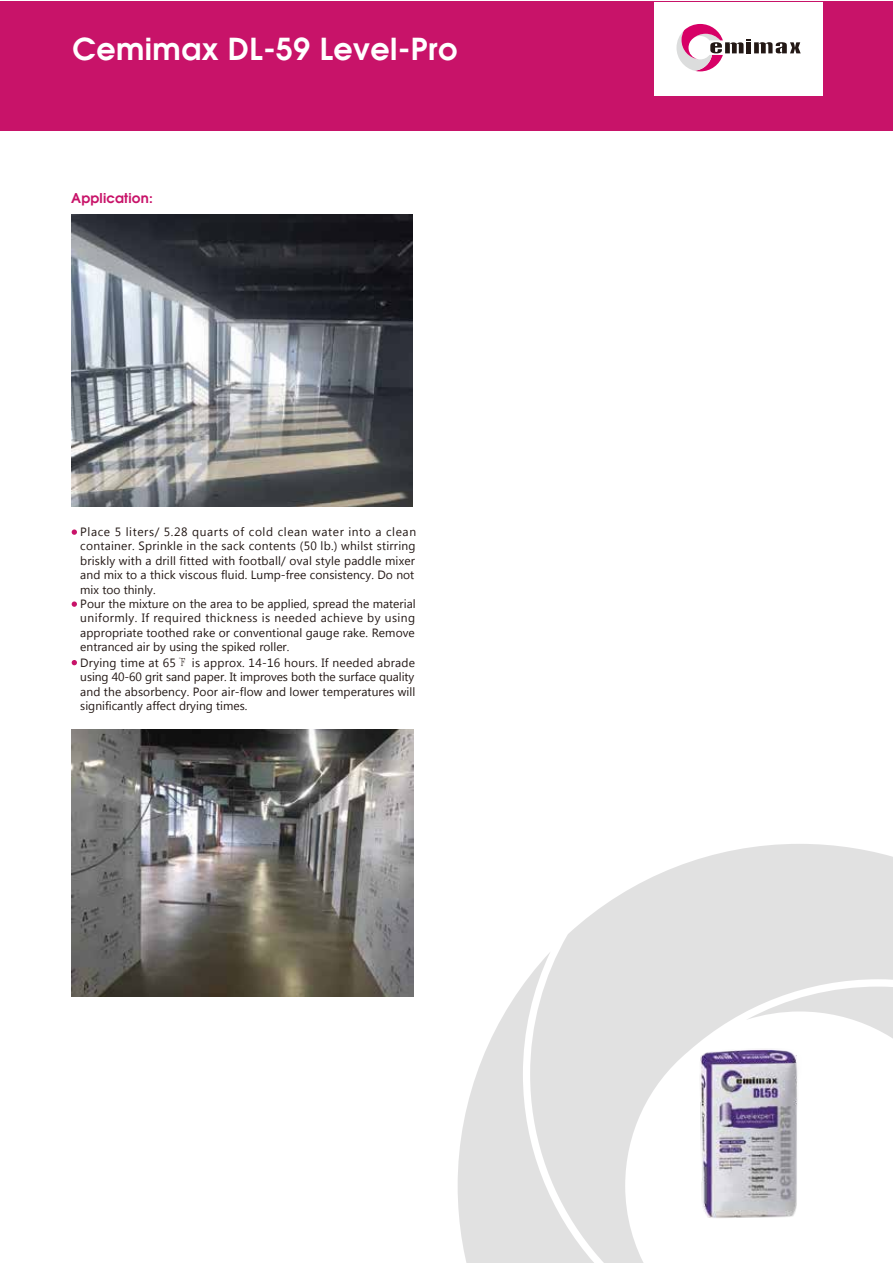
<style>
.page{position:relative;width:893px;height:1263px;background:#fff}
.page>*{position:absolute;margin:0;border:0;box-sizing:border-box;transform-origin:0 0}
.t1{font:600 30.15px "Avant Garde";letter-spacing:.015em;color:#fff}
.t2{font:600 13.5px "Avant Garde";letter-spacing:.015em;color:#c81369}
.t3{font:12px/14.4px "Segoe UI";letter-spacing:.005em;color:#231815}
.s1{font-family:"Adobe Song Std";font-weight:300}
</style>
<div class="page">
<div style="left:0;top:2px;width:893px;height:129px;background:#c81369"></div>
<svg style="left:458px;top:976px;width:72px;height:287px;fill:#e1e1e1"></svg>
<svg style="left:530px;top:844px;width:363px;height:419px;fill:#e1e1e1"></svg>
<div style="left:654px;top:2px;width:169px;height:93px;background:#fff"></div>
<svg style="left:676px;top:24px;width:125px;height:47px"></svg>
<img style="left:692px;top:1040px;width:113px;height:187px">
<svg style="left:72px;top:529px;width:5px;height:6px"></svg>
<svg style="left:72px;top:601px;width:5px;height:6px"></svg>
<svg style="left:72px;top:660px;width:5px;height:5px"></svg>
<img style="left:71px;top:215px;width:342px;height:292px">
<img style="left:72px;top:730px;width:342px;height:267px">
<h1 class="t1" style="left:73px;top:29px;width:386px">Cemimax DL-59 Level-Pro</h1>
<p class="t2" style="left:71px;top:189px;width:83px">Application:</p>
<p class="t3" style="left:80px;top:524px;width:337px">Place 5 liters/ 5.28 quarts of cold clean water into a clean container. Sprinkle in the sack contents (50 lb.) whilst stirring briskly with a drill fitted with football/ oval style paddle mixer and mix to a thick viscous fluid. Lump-free consistency. Do not mix too thinly.<br>Pour the mixture on the area to be applied, spread the material uniformly. If required thickness is needed achieve by using appropriate toothed rake or conventional gauge rake. Remove entranced air by using the spiked roller.</p>
<p class="t3" style="left:80px;top:655px;width:337px;text-align:justify">Drying time at 65<span class="s1">℉</span> is approx. 14-16 hours. If needed abrade using 40-60 grit sand paper. It improves both the surface quality and the absorbency. Poor air-flow and lower temperatures will significantly affect drying times.</p>
</div>
